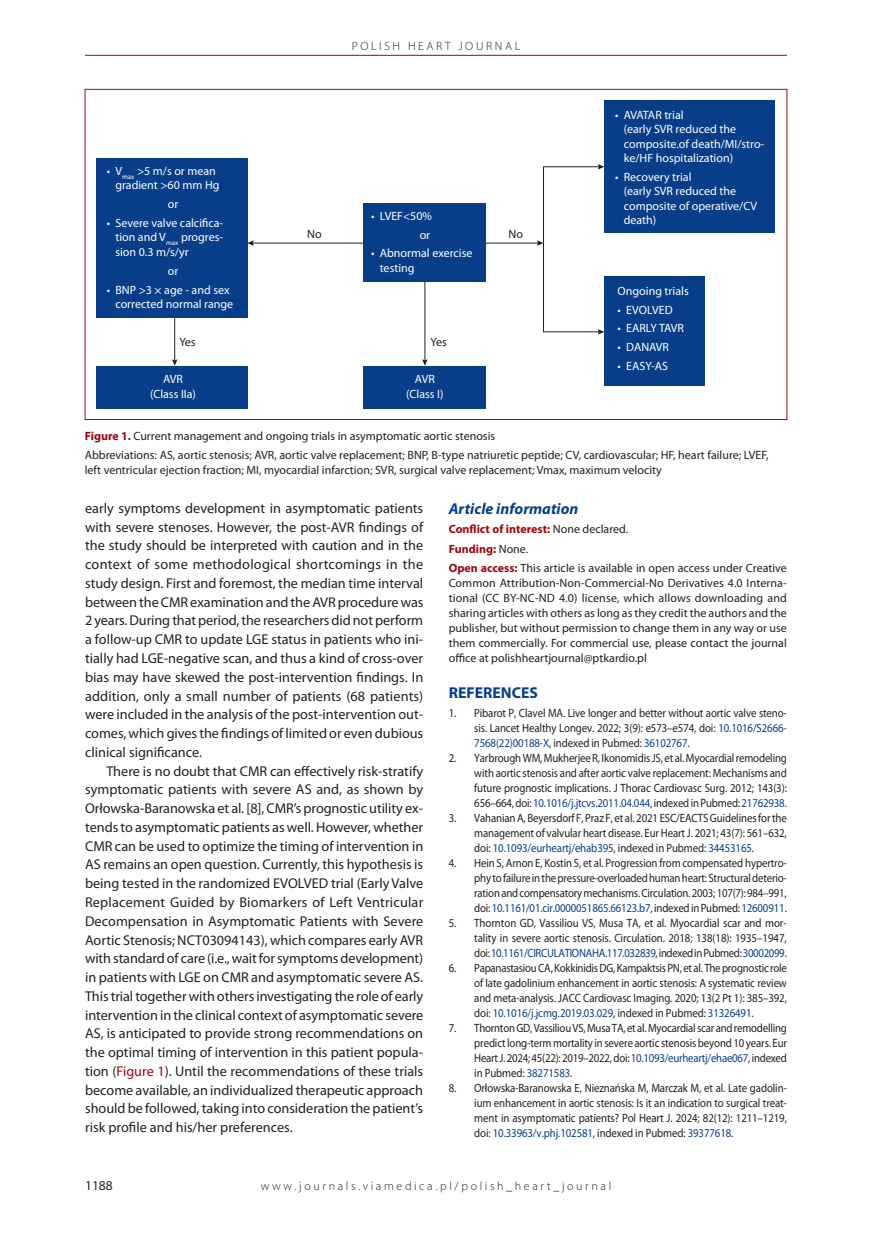
<style>
.page{position:relative;width:872px;height:1234px;background:#fff}
.page>*{position:absolute;margin:0;border:0;box-sizing:border-box;transform-origin:0 0}
.t1{font:italic 700 15.75px "Myriad Pro";color:#083e89}
.t2{font:700 15.75px "Myriad Pro";color:#083e89}
.t3{font:14.25px/18.8px "Myriad Pro";color:#231f20;text-align:justify}
.t4{font:13.5px "Myriad Pro";color:#231f20}
.t5{font:12px/15px "Myriad Pro";letter-spacing:-.01em;color:#231f20;text-align:justify;scale:.9 1}
.t6{font:12px/15px "Myriad Pro";letter-spacing:-.01em;color:#231f20}
.t7{font:12px/14.4px "Myriad Pro";color:#fff}
.t8{font:300 12px "Myriad Pro";letter-spacing:.22em;color:#231f20}
.s1{font-weight:700;color:#9d070d}
.s2{color:#9d070d}
.s3{color:#083e89}
</style>
<div class="page">
<hr style="left:85px;top:55px;width:702px;height:1px;background:#9d070d">
<hr style="left:424px;top:261px;width:1px;height:100px;background:#231f20">
<svg style="left:422px;top:359px;width:6px;height:7px"></svg>
<hr style="left:252px;top:243px;width:167px;height:1px;background:#231f20">
<svg style="left:247px;top:240px;width:7px;height:6px"></svg>
<hr style="left:174px;top:261px;width:1px;height:100px;background:#231f20">
<svg style="left:172px;top:359px;width:5px;height:7px"></svg>
<hr style="left:446px;top:243px;width:93px;height:1px;background:#231f20">
<svg style="left:537px;top:240px;width:6px;height:6px"></svg>
<div style="left:543px;top:166px;width:57px;height:166px;border:1px solid #231f20"></div>
<svg style="left:598px;top:164px;width:6px;height:5px"></svg>
<svg style="left:598px;top:329px;width:6px;height:5px"></svg>
<div style="left:363px;top:204px;width:123px;height:78px;background:#083e89"></div>
<div style="left:363px;top:366px;width:123px;height:42px;background:#083e89"></div>
<div style="left:604px;top:100px;width:170px;height:133px;background:#083e89"></div>
<div style="left:604px;top:276px;width:101px;height:110px;background:#083e89"></div>
<div style="left:96px;top:366px;width:151px;height:42px;background:#083e89"></div>
<div style="left:96px;top:158px;width:151px;height:160px;background:#083e89"></div>
<p class="t7" style="left:115px;top:164px;width:106px;text-indent:-8px">• V<sub>max</sub> &gt;5 m/s or mean gradient &gt;60 mm Hg</p>
<p class="t7" style="left:168px;top:197px;width:12px">or</p>
<p class="t7" style="left:115px;top:216px;width:109px;text-align:justify;text-indent:-9px">• Severe valve calcifica&shy;tion and V<sub>max</sub> progres&shy;sion 0.3 m/s/yr</p>
<p class="t7" style="left:168px;top:264px;width:12px">or</p>
<p class="t7" style="left:115px;top:282px;width:119px;text-indent:-9px">• BNP &gt;3 × age - and sex corrected normal range</p>
<p class="t8" style="left:352px;top:39px;width:170px">POLISH HEART JOURNAL</p>
<p class="t7" style="left:371px;top:206px;width:62px;line-height:18.9px;text-align:right">• LVEF&lt;50% or</p>
<p class="t7" style="left:380px;top:246px;width:94px;text-indent:-9px">• Abnormal exercise testing</p>
<p class="t6" style="left:307px;top:227px;width:16px">No</p>
<p class="t6" style="left:508px;top:227px;width:16px">No</p>
<p class="t6" style="left:179px;top:334px;width:18px">Yes</p>
<p class="t6" style="left:430px;top:335px;width:18px">Yes</p>
<p class="t7" style="left:150px;top:372px;width:47px;text-align:center">AVR (Class IIa)</p>
<p class="t7" style="left:406px;top:372px;width:39px;text-align:center">AVR (Class I)</p>
<p class="t7" style="left:624px;top:108px;width:142px;text-indent:-9px">• AVATAR trial<br>(early SVR reduced the composite.of death/MI/stro&shy;ke/HF hospitalization)</p>
<p class="t7" style="left:624px;top:170px;width:135px;text-indent:-9px">• Recovery trial<br>(early SVR reduced the composite of operative/CV death)</p>
<p class="t7" style="left:617px;top:283px;width:73px">Ongoing trials</p>
<p class="t7" style="left:617px;top:302px;width:57px">• EVOLVED</p>
<p class="t7" style="left:617px;top:321px;width:68px">• EARLY TAVR</p>
<p class="t7" style="left:617px;top:340px;width:53px">• DANAVR</p>
<p class="t7" style="left:617px;top:359px;width:52px">• EASY-AS</p>
<p class="t6" style="left:85px;top:426px;width:685px;line-height:19.5px"><span class="s1">Figure 1.</span> Current management and ongoing trials in asymptomatic aortic stenosis<br>Abbreviations: AS, aortic stenosis; AVR, aortic valve replacement; BNP, B-type natriuretic peptide; CV, cardiovascular; HF, heart failure; LVEF,</p>
<p class="t6" style="left:85px;top:462px;width:579px">left ventricular ejection fraction; MI, myocardial infarction; SVR, surgical valve replacement; Vmax, maximum velocity</p>
<p class="t3" style="left:85px;top:499px;width:340px">early symptoms development in asymptomatic patients with severe stenoses. However, the post-AVR findings of the study should be interpreted with caution and in the context of some methodological shortcomings in the study design. First and foremost, the median time interval between the CMR examination and the AVR procedure was 2 years. During that period, the researchers did not perform a follow-up CMR to update LGE status in patients who ini&shy;tially had LGE-negative scan, and thus a kind of cross-over bias may have skewed the post-intervention findings. In addition, only a small number of patients (68 patients) were included in the analysis of the post-intervention out&shy;comes, which gives the findings of limited or even dubious clinical significance.</p>
<p class="t3" style="left:85px;top:761px;width:340px;text-indent:21px">There is no doubt that CMR can effectively risk-stratify symptomatic patients with severe AS and, as shown by Orłowska-Baranowska et al. [8], CMR’s prognostic utility ex&shy;tends to asymptomatic patients as well. However, whether CMR can be used to optimize the timing of intervention in AS remains an open question. Currently, this hypothesis is being tested in the randomized EVOLVED trial (Early Valve Replacement Guided by Biomarkers of Left Ventricular Decompensation in Asymptomatic Patients with Severe Aortic Stenosis; NCT03094143), which compares early AVR with standard of care (i.e., wait for symptoms development) in patients with LGE on CMR and asymptomatic severe AS.<br>This trial together with others investigating the role of early intervention in the clinical context of asymptomatic severe AS, is anticipated to provide strong recommendations on the optimal timing of intervention in this patient popula&shy;tion (<span class="s2">Figure 1</span>). Until the recommendations of these trials become available, an individualized therapeutic approach should be followed, taking into consideration the patient’s risk profile and his/her preferences.</p>
<h1 class="t1" style="left:449px;top:500px;width:131px">Article information</h1>
<p class="t6" style="left:449px;top:519px;width:340px;line-height:19.2px"><span class="s1">Conflict of interest:</span> None declared.<br><span class="s1">Funding:</span> None.<br><span class="s1">Open access:</span> This article is available in open access under Creative</p>
<p class="t6" style="left:449px;top:575px;width:340px;text-align:justify">Common Attribution-Non-Commercial-No Derivatives 4.0 Interna&shy;tional (CC BY-NC-ND 4.0) license, which allows downloading and sharing articles with others as long as they credit the authors and the publisher, but without permission to change them in any way or use them commercially. For commercial use, please contact the journal office at polishheartjournal@ptkardio.pl</p>
<h1 class="t2" style="left:449px;top:683px;width:91px">REFERENCES</h1>
<p class="t5" style="left:474px;top:705px;width:349px;text-indent:-26px">1. Pibarot P, Clavel MA. Live longer and better without aortic valve steno&shy;sis. Lancet Healthy Longev. 2022; 3(9): e573–e574, doi: <span class="s3">10.1016/S2666- 7568(22)00188-X</span>, indexed in Pubmed: <span class="s3">36102767</span>.</p>
<p class="t5" style="left:474px;top:750px;width:349px;text-indent:-26px">2. Yarbrough WM, Mukherjee R, Ikonomidis JS, et al. Myocardial remodeling with aortic stenosis and after aortic valve replacement: Mechanisms and future prognostic implications. J Thorac Cardiovasc Surg. 2012; 143(3):<br>656–664, doi: <span class="s3">10.1016/j.jtcvs.2011.04.044</span>, indexed in Pubmed: <span class="s3">21762938</span>.</p>
<p class="t5" style="left:474px;top:810px;width:349px;text-indent:-26px">3. Vahanian A, Beyersdorf F, Praz F, et al. 2021 ESC/EACTS Guidelines for the management of valvular heart disease. Eur Heart J. 2021; 43(7): 561–632, doi: <span class="s3">10.1093/eurheartj/ehab395</span>, indexed in Pubmed: <span class="s3">34453165</span>.</p>
<p class="t5" style="left:474px;top:855px;width:349px;text-indent:-26px">4. Hein S, Arnon E, Kostin S, et al. Progression from compensated hypertro&shy;phy to failure in the pressure-overloaded human heart: Structural deterio&shy;ration and compensatory mechanisms. Circulation. 2003; 107(7): 984–991, doi:<span class="s3">10.1161/01.cir.0000051865.66123.b7</span>, indexed in Pubmed:<span class="s3">12600911</span>.</p>
<p class="t5" style="left:474px;top:915px;width:349px;text-indent:-26px">5. Thornton GD, Vassiliou VS, Musa TA, et al. Myocardial scar and mor&shy;tality in severe aortic stenosis. Circulation. 2018; 138(18): 1935–1947, doi:<span class="s3">10.1161/CIRCULATIONAHA.117.032839</span>, indexed in Pubmed:<span class="s3">30002099</span>.</p>
<p class="t5" style="left:474px;top:960px;width:349px;text-indent:-26px">6. Papanastasiou CA, Kokkinidis DG, Kampaktsis PN, et al. The prognostic role of late gadolinium enhancement in aortic stenosis: A systematic review and meta-analysis. JACC Cardiovasc Imaging. 2020; 13(2 Pt 1): 385–392, doi: <span class="s3">10.1016/j.jcmg.2019.03.029</span>, indexed in Pubmed: <span class="s3">31326491</span>.</p>
<p class="t5" style="left:474px;top:1020px;width:349px;text-indent:-25px">7. Thornton GD, Vassiliou VS, Musa TA, et al. Myocardial scar and remodelling predict long-term mortality in severe aortic stenosis beyond 10 years. Eur Heart J. 2024; 45(22): 2019–2022, doi:<span class="s3">10.1093/eurheartj/ehae067</span>, indexed in Pubmed: <span class="s3">38271583</span>.</p>
<p class="t5" style="left:474px;top:1080px;width:349px;text-indent:-26px">8. Orłowska-Baranowska E, Nieznańska M, Marczak M, et al. Late gadolin&shy;ium enhancement in aortic stenosis: Is it an indication to surgical treat&shy;ment in asymptomatic patients? Pol Heart J. 2024; 82(12): 1211–1219, doi: <span class="s3">10.33963/v.phj.102581</span>, indexed in Pubmed: <span class="s3">39377618</span>.</p>
<p class="t4" style="left:85px;top:1177px;width:29px">1188</p>
<p class="t8" style="left:261px;top:1179px;width:352px">www.journals.viamedica.pl/polish_heart_journal</p>
</div>
